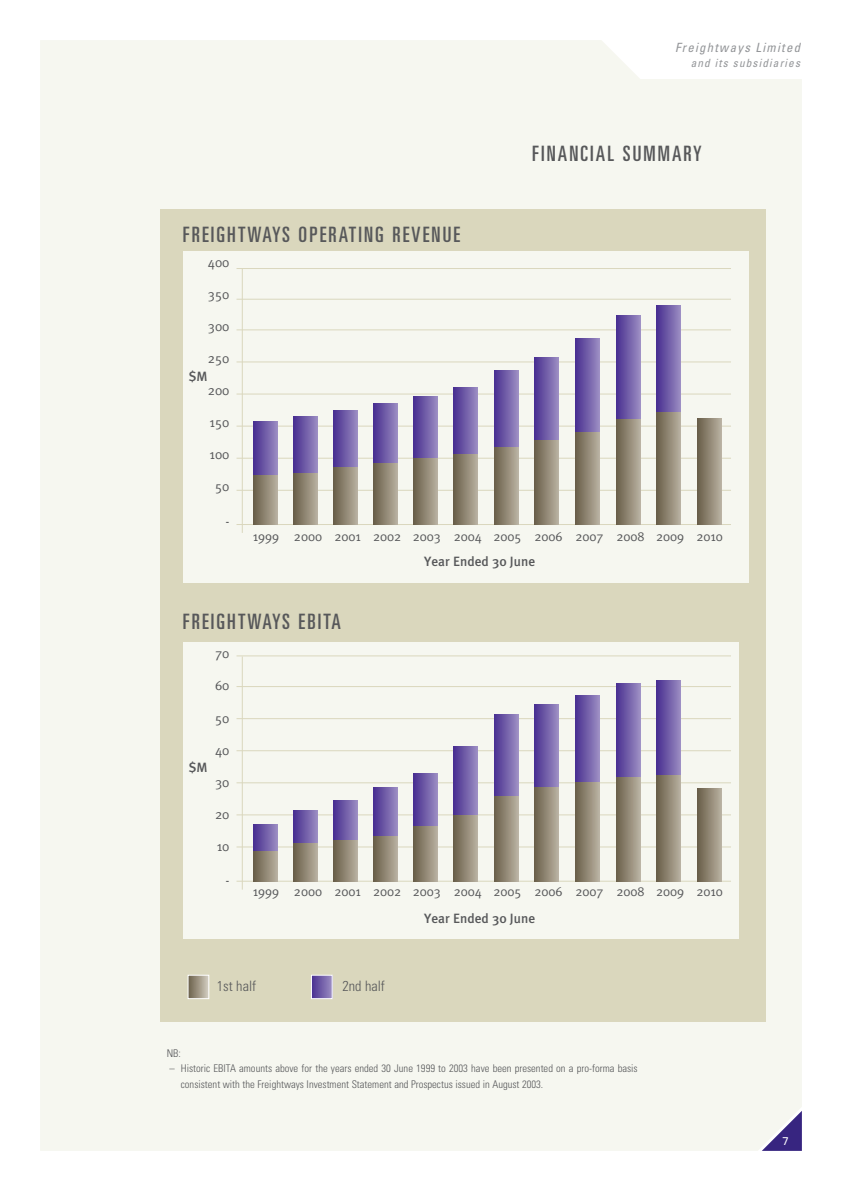
<style>
.page{position:relative;width:842px;height:1191px;background:#fff}
.page>*{position:absolute;margin:0;border:0;box-sizing:border-box;transform-origin:0 0}
.Heading_1_left{font:ultra-condensed 21.2px "Univers";letter-spacing:.1em;color:#57585a}
.Body{font:300 condensed 14.2px "Univers";color:#57585a}
.Table_text_1_column{font:13.4px "Meta Normal";color:#57585a}
.Statements_Subheadin{font:500 13.4px "Meta Plus";color:#57585a}
.Table_text_1_column-2{font:13.2px "Meta Normal";color:#57585a}
.t1{font:italic condensed 12.8px "Univers";letter-spacing:.1em;color:#939598}
.t2{font:italic condensed 11.4px "Univers";letter-spacing:.1em;color:#939598}
.t3{font:11.4px "Univers";color:#fff}
.Fins_footnote{font:300 condensed 10.6px/15.6px "Univers";color:#57585a}
</style>
<div class="page">
<div style="left:40px;top:40px;width:762px;height:1110px;background:#f6f7f0"></div>
<svg style="left:762px;top:1110px;width:40px;height:40px"></svg>
<div style="left:160px;top:208px;width:606px;height:813px;background:#dad7bd"></div>
<div style="left:183px;top:251px;width:565px;height:331px;background:#f6f7f0"></div>
<hr style="left:242px;top:269px;width:1px;height:264px;background:#dad7bd">
<hr style="left:236px;top:524px;width:495px;height:1px;background:#dad7bd">
<hr style="left:236px;top:490px;width:495px;height:1px;background:#dad7bd">
<hr style="left:236px;top:458px;width:495px;height:1px;background:#dad7bd">
<hr style="left:236px;top:426px;width:495px;height:1px;background:#dad7bd">
<hr style="left:236px;top:394px;width:495px;height:1px;background:#dad7bd">
<hr style="left:236px;top:361px;width:495px;height:1px;background:#dad7bd">
<hr style="left:236px;top:329px;width:495px;height:1px;background:#dad7bd">
<hr style="left:236px;top:299px;width:495px;height:1px;background:#dad7bd">
<hr style="left:236px;top:268px;width:495px;height:1px;background:#dad7bd">
<svg style="left:190px;top:976px;width:17px;height:21px"></svg>
<div style="left:188px;top:974px;width:21px;height:25px;border:1px solid #fff"></div>
<svg style="left:313px;top:976px;width:17px;height:21px"></svg>
<div style="left:311px;top:974px;width:21px;height:25px;border:1px solid #fff"></div>
<svg style="left:254px;top:421px;width:24px;height:55px"></svg>
<div style="left:294px;top:416px;width:24px;height:61px;background:linear-gradient(to right,#493091,#9889c0)"></div>
<div style="left:334px;top:410px;width:24px;height:61px;background:linear-gradient(to right,#493091,#9889c0)"></div>
<div style="left:374px;top:403px;width:24px;height:64px;background:linear-gradient(to right,#493091,#9889c0)"></div>
<div style="left:414px;top:397px;width:24px;height:64px;background:linear-gradient(to right,#493091,#9889c0)"></div>
<div style="left:454px;top:387px;width:24px;height:74px;background:linear-gradient(to right,#493091,#9889c0)"></div>
<div style="left:494px;top:371px;width:24px;height:80px;background:linear-gradient(to right,#482f90,#9687bf)"></div>
<div style="left:534px;top:358px;width:24px;height:88px;background:linear-gradient(to right,#482f8e,#9587bd)"></div>
<div style="left:494px;top:447px;width:24px;height:78px;background:linear-gradient(to right,#695f49,#b4ac9b)"></div>
<div style="left:534px;top:441px;width:24px;height:84px;background:linear-gradient(to right,#685d48,#b3ab9a)"></div>
<div style="left:575px;top:339px;width:24px;height:107px;background:linear-gradient(to right,#472e8f,#9586be)"></div>
<div style="left:575px;top:432px;width:24px;height:93px;background:linear-gradient(to right,#685d48,#b3ab9a)"></div>
<div style="left:616px;top:316px;width:24px;height:107px;background:linear-gradient(to right,#472e90,#9686bf)"></div>
<div style="left:657px;top:305px;width:24px;height:118px;background:linear-gradient(to right,#493091,#9889c0)"></div>
<div style="left:616px;top:419px;width:24px;height:106px;background:linear-gradient(to right,#695e48,#b3ab9b)"></div>
<div style="left:657px;top:412px;width:24px;height:113px;background:linear-gradient(to right,#6b604a,#b5ad9d)"></div>
<svg style="left:698px;top:418px;width:23px;height:106px;background:#908774"></svg>
<div style="left:454px;top:454px;width:24px;height:71px;background:linear-gradient(to right,#6b604a,#b5ad9d)"></div>
<div style="left:414px;top:458px;width:24px;height:67px;background:linear-gradient(to right,#6b604a,#b5ad9d)"></div>
<div style="left:254px;top:476px;width:24px;height:49px;background:linear-gradient(to right,#6b604a,#b5ad9d)"></div>
<div style="left:294px;top:473px;width:24px;height:52px;background:linear-gradient(to right,#6b604a,#b5ad9d)"></div>
<div style="left:334px;top:467px;width:24px;height:58px;background:linear-gradient(to right,#6b604a,#b5ad9d)"></div>
<div style="left:374px;top:463px;width:24px;height:62px;background:linear-gradient(to right,#6b604a,#b5ad9d)"></div>
<div style="left:183px;top:642px;width:555px;height:297px;background:#f6f7f0"></div>
<hr style="left:242px;top:656px;width:1px;height:233px;background:#dad7bd">
<hr style="left:236px;top:880px;width:495px;height:1px;background:#dad7bd">
<hr style="left:236px;top:846px;width:495px;height:1px;background:#dad7bd">
<hr style="left:236px;top:814px;width:495px;height:1px;background:#dad7bd">
<hr style="left:236px;top:782px;width:495px;height:1px;background:#dad7bd">
<hr style="left:236px;top:750px;width:495px;height:1px;background:#dad7bd">
<hr style="left:236px;top:718px;width:495px;height:1px;background:#dad7bd">
<hr style="left:236px;top:686px;width:495px;height:1px;background:#dad7bd">
<hr style="left:236px;top:655px;width:495px;height:1px;background:#dad7bd">
<div style="left:254px;top:824px;width:24px;height:31px;background:linear-gradient(to right,#493091,#9889c0)"></div>
<div style="left:294px;top:810px;width:24px;height:37px;background:linear-gradient(to right,#4a3191,#9889c0)"></div>
<div style="left:334px;top:800px;width:24px;height:43px;background:linear-gradient(to right,#4a3191,#9889c0)"></div>
<div style="left:374px;top:787px;width:24px;height:58px;background:linear-gradient(to right,#4a3191,#9889c0)"></div>
<div style="left:414px;top:774px;width:24px;height:54px;background:linear-gradient(to right,#4a3191,#988ac0)"></div>
<div style="left:454px;top:746px;width:24px;height:72px;background:linear-gradient(to right,#4a3191,#988ac1)"></div>
<div style="left:494px;top:714px;width:24px;height:89px;background:linear-gradient(to right,#493090,#9788c0)"></div>
<div style="left:534px;top:704px;width:24px;height:99px;background:linear-gradient(to right,#482f90,#9687bf)"></div>
<div style="left:494px;top:796px;width:24px;height:85px;background:linear-gradient(to right,#6b5f4a,#b5ad9d)"></div>
<div style="left:534px;top:787px;width:24px;height:94px;background:linear-gradient(to right,#695f49,#b4ac9b)"></div>
<div style="left:575px;top:695px;width:24px;height:108px;background:linear-gradient(to right,#482f90,#9687bf)"></div>
<div style="left:575px;top:782px;width:24px;height:99px;background:linear-gradient(to right,#695f49,#b4ac9b)"></div>
<div style="left:616px;top:683px;width:24px;height:97px;background:linear-gradient(to right,#493090,#9789c0)"></div>
<div style="left:657px;top:680px;width:24px;height:100px;background:linear-gradient(to right,#4a3091,#9889c0)"></div>
<div style="left:616px;top:777px;width:24px;height:104px;background:linear-gradient(to right,#6a5f4a,#b5ad9c)"></div>
<div style="left:657px;top:775px;width:24px;height:106px;background:linear-gradient(to right,#6b604a,#b5ad9d)"></div>
<div style="left:698px;top:789px;width:24px;height:92px;background:linear-gradient(to right,#6c604b,#b6ae9e)"></div>
<div style="left:454px;top:815px;width:24px;height:66px;background:linear-gradient(to right,#6c604b,#b6ae9e)"></div>
<div style="left:414px;top:826px;width:24px;height:55px;background:linear-gradient(to right,#6c604b,#b6ae9e)"></div>
<div style="left:254px;top:851px;width:24px;height:30px;background:linear-gradient(to right,#6b604a,#b5ad9d)"></div>
<div style="left:294px;top:843px;width:24px;height:38px;background:linear-gradient(to right,#6b604a,#b5ad9d)"></div>
<div style="left:334px;top:840px;width:24px;height:41px;background:linear-gradient(to right,#6b604a,#b5ad9d)"></div>
<div style="left:374px;top:836px;width:24px;height:45px;background:linear-gradient(to right,#6c604a,#b6ae9e)"></div>
<p class="t1" style="left:675px;top:39px;width:126px">Freightways Limited</p>
<p class="t2" style="left:690px;top:56px;width:111px">and its subsidiaries</p>
<p class="Heading_1_left" style="left:183px;top:222px;width:279px">FREIGHTWAYS OPERATING REVENUE</p>
<p class="Table_text_1_column" style="left:208px;top:255px;width:23px">400</p>
<p class="Table_text_1_column" style="left:208px;top:287px;width:23px">350</p>
<p class="Table_text_1_column" style="left:208px;top:319px;width:23px">300</p>
<p class="Table_text_1_column" style="left:208px;top:351px;width:23px">250</p>
<p class="Table_text_1_column" style="left:208px;top:383px;width:23px">200</p>
<p class="Table_text_1_column" style="left:210px;top:415px;width:21px">150</p>
<p class="Table_text_1_column" style="left:210px;top:447px;width:21px">100</p>
<p class="Table_text_1_column" style="left:215px;top:479px;width:16px">50</p>
<p class="Table_text_1_column" style="left:225px;top:514px;width:6px">-</p>
<p class="Statements_Subheadin" style="left:189px;top:369px;width:20px">$M</p>
<p class="Heading_1_left" style="left:532px;top:142px;width:171px">FINANCIAL SUMMARY</p>
<p class="Table_text_1_column-2" style="left:253px;top:528px;width:471px">1999 2000 2001 2002 2003 2004 2005 2006 2007 2008 2009 2010</p>
<p class="Heading_1_left" style="left:183px;top:609px;width:159px">FREIGHTWAYS EBITA</p>
<p class="Statements_Subheadin" style="left:189px;top:759px;width:20px">$M</p>
<p class="Table_text_1_column" style="left:215px;top:646px;width:16px">70</p>
<p class="Table_text_1_column" style="left:215px;top:678px;width:16px">60</p>
<p class="Table_text_1_column" style="left:215px;top:710px;width:16px">50</p>
<p class="Table_text_1_column" style="left:215px;top:742px;width:16px">40</p>
<p class="Table_text_1_column" style="left:215px;top:774px;width:16px">30</p>
<p class="Table_text_1_column" style="left:215px;top:806px;width:16px">20</p>
<p class="Table_text_1_column" style="left:217px;top:838px;width:14px">10</p>
<p class="Table_text_1_column" style="left:225px;top:872px;width:6px">-</p>
<p class="Statements_Subheadin" style="left:424px;top:554px;width:112px">Year Ended 30 June</p>
<p class="Table_text_1_column-2" style="left:253px;top:884px;width:471px">1999 2000 2001 2002 2003 2004 2005 2006 2007 2008 2009 2010</p>
<p class="Statements_Subheadin" style="left:424px;top:910px;width:112px">Year Ended 30 June</p>
<p class="Body" style="left:217px;top:977px;width:41px">1st half</p>
<p class="Body" style="left:342px;top:977px;width:44px">2nd half</p>
<p class="Fins_footnote" style="left:167px;top:1045px;width:16px">NB:</p>
<p class="Fins_footnote" style="left:181px;top:1060px;width:458px;text-indent:-11px">– Historic EBITA amounts above for the years ended 30 June 1999 to 2003 have been presented on a pro-forma basis consistent with the Freightways Investment Statement and Prospectus issued in August 2003.</p>
<p class="t3" style="left:782px;top:1134px;width:8px">7</p>
</div>
